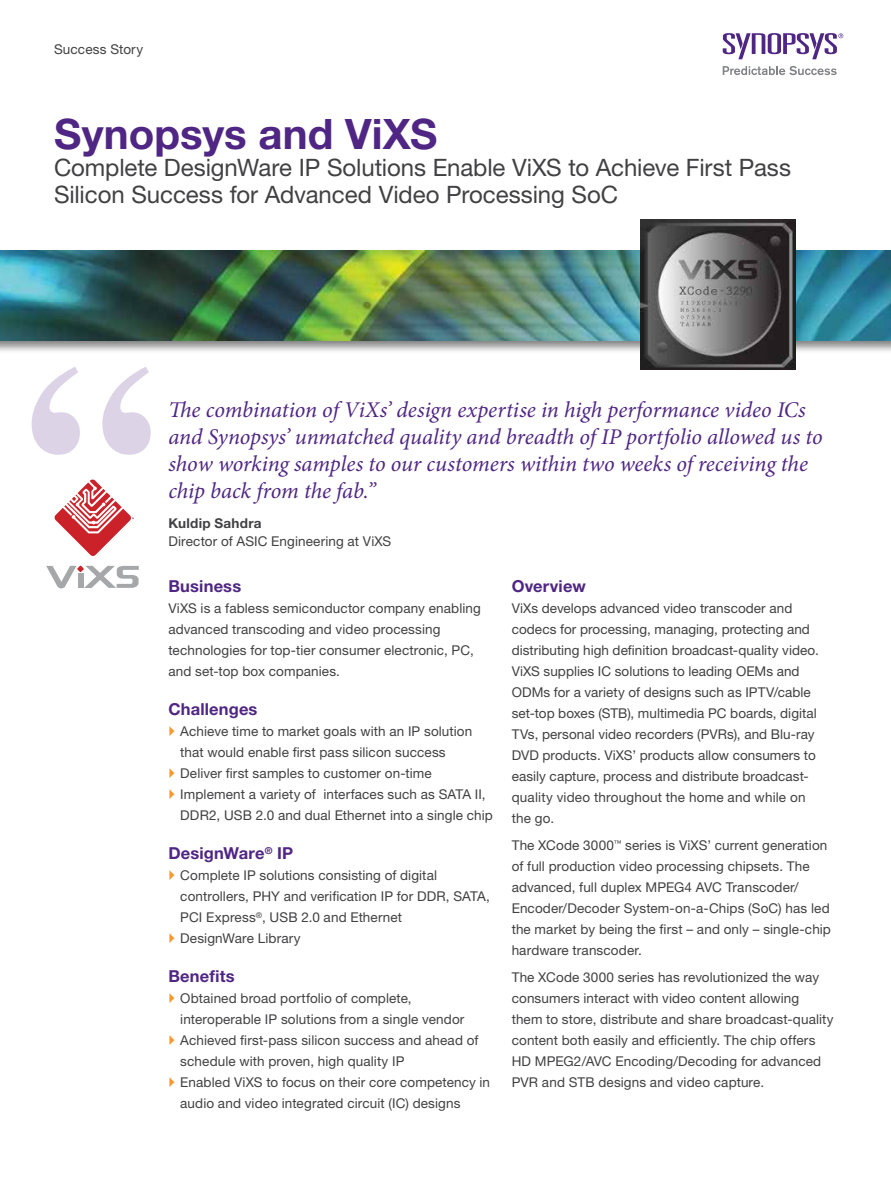
<style>
.page{position:relative;width:891px;height:1188px;background:#fff}
.page>*{position:absolute;margin:0;border:0;box-sizing:border-box;transform-origin:0 0}
.t1{font:700 42px "Helvetica Neue LT Std";color:#4f2683}
.t2{font:24px/27px "Helvetica Neue LT Std";letter-spacing:-.005em;color:#414042}
.t3{font:italic 22.5px/27px "Minion Pro";letter-spacing:-.005em;color:#4f2683}
.t4{font:700 16.5px "Helvetica Neue LT Std";letter-spacing:.01em;color:#4f2683}
.t5{font:13.5px/21px "Helvetica Neue LT Std";letter-spacing:.01em;color:#414042}
.t6{font:700 13.5px "Helvetica Neue LT Std";letter-spacing:.02em;color:#414042}
</style>
<div class="page">
<div style="left:0;top:248px;width:891px;height:106px;background:#000;opacity:.5"></div>
<img style="left:0;top:251px;width:891px;height:90px">
<svg style="left:723px;top:66px;width:114px;height:9px"></svg>
<svg style="left:723px;top:33px;width:120px;height:26px"></svg>
<svg style="left:32px;top:367px;width:119px;height:88px"></svg>
<svg style="left:46px;top:566px;width:30px;height:22px"></svg>
<svg style="left:77px;top:566px;width:7px;height:6px"></svg>
<div style="left:78px;top:573px;width:5px;height:15px;background:#a5a7a9"></div>
<svg style="left:84px;top:565px;width:55px;height:23px"></svg>
<svg style="left:54px;top:480px;width:80px;height:76px"></svg>
<img style="left:640px;top:220px;width:156px;height:149px">
<p class="t5" style="left:54px;top:39px;width:91px">Success Story</p>
<h1 class="t1" style="left:54px;top:109px;width:385px">Synopsys and ViXS</h1>
<h2 class="t2" style="left:54px;top:154px;width:739px">Complete DesignWare IP Solutions Enable ViXS to Achieve First Pass<br>Silicon Success for Advanced Video Processing SoC</h2>
<p class="t3" style="left:168px;top:396px;width:656px">The combination of ViXs’ design expertise in high performance video ICs and Synopsys’ unmatched quality and breadth of IP portfolio allowed us to show working samples to our customers within two weeks of receiving the chip back from the fab.”</p>
<p class="t6" style="left:168px;top:515px;width:95px">Kuldip Sahdra</p>
<p class="t5" style="left:168px;top:530px;width:224px">Director of ASIC Engineering at ViXS</p>
<p class="t4" style="left:168px;top:576px;width:74px">Business</p>
<p class="t5" style="left:168px;top:598px;width:314px">ViXS is a fabless semiconductor company enabling advanced transcoding and video processing technologies for top-tier consumer electronic, PC, and set-top box companies.</p>
<p class="t4" style="left:168px;top:699px;width:91px">Challenges</p>
<p class="t5" style="left:180px;top:721px;width:314px">Achieve time to market goals with an IP solution that would enable first pass silicon success<br>Deliver first samples to customer on-time Implement a variety of interfaces such as SATA II, DDR2, USB 2.0 and dual Ethernet into a single chip</p>
<p class="t4" style="left:168px;top:843px;width:126px">DesignWare<sup>®</sup> IP</p>
<p class="t5" style="left:180px;top:865px;width:311px">Complete IP solutions consisting of digital controllers, PHY and verification IP for DDR, SATA, PCI Express<sup>®</sup>, USB 2.0 and Ethernet<br>DesignWare Library</p>
<p class="t4" style="left:168px;top:966px;width:68px">Benefits</p>
<p class="t5" style="left:180px;top:988px;width:311px">Obtained broad portfolio of complete, interoperable IP solutions from a single vendor Achieved first-pass silicon success and ahead of schedule with proven, high quality IP<br>Enabled ViXS to focus on their core competency in audio and video integrated circuit (IC) designs</p>
<p class="t4" style="left:512px;top:576px;width:76px">Overview</p>
<p class="t5" style="left:512px;top:598px;width:309px">ViXs develops advanced video transcoder and codecs for processing, managing, protecting and distributing high definition broadcast-quality video.<br>ViXS supplies IC solutions to leading OEMs and ODMs for a variety of designs such as IPTV/cable set-top boxes (STB), multimedia PC boards, digital TVs, personal video recorders (PVRs), and Blu-ray DVD products. ViXS’ products allow consumers to easily capture, process and distribute broadcast&shy;quality video throughout the home and while on the go.</p>
<p class="t5" style="left:512px;top:835px;width:321px">The XCode 3000<sup>™</sup> series is ViXS’ current generation of full production video processing chipsets. The advanced, full duplex MPEG4 AVC Transcoder/ Encoder/Decoder System-on-a-Chips (SoC) has led the market by being the first – and only – single-chip hardware transcoder.</p>
<p class="t5" style="left:512px;top:967px;width:323px">The XCode 3000 series has revolutionized the way consumers interact with video content allowing<br>them to store, distribute and share broadcast-quality content both easily and efficiently. The chip offers HD MPEG2/AVC Encoding/Decoding for advanced PVR and STB designs and video capture.</p>
</div>
